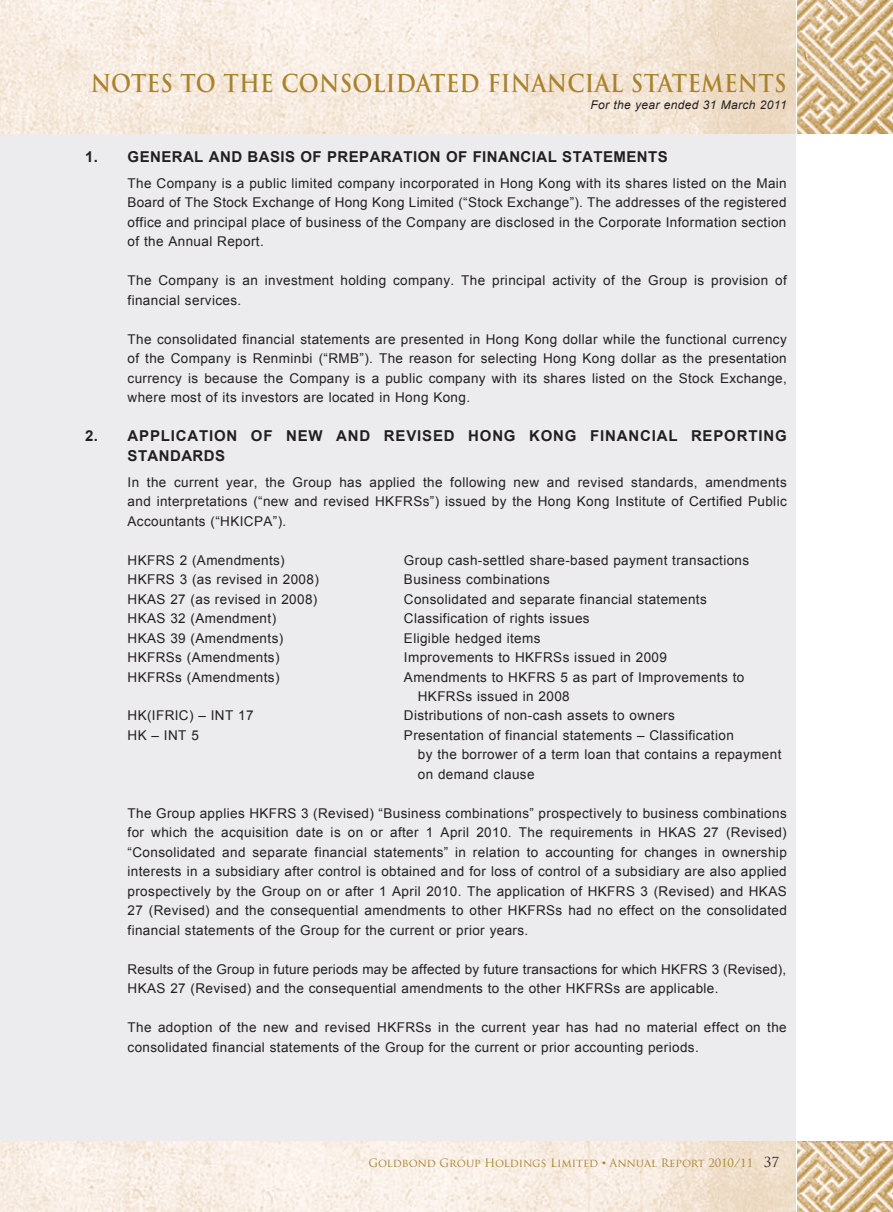
<style>
.page{position:relative;width:893px;height:1212px;background:#fff}
.page>*{position:absolute;margin:0;border:0;box-sizing:border-box;transform-origin:0 0}
.t1{font:700 24px "Trajan Pro";letter-spacing:.01em;color:#aa822c;scale:.9 1}
.t2{font:700 15px/19.5px "Arial";letter-spacing:.055em;color:#231f20}
.t3{font:700 15px "Arial";letter-spacing:.03em;color:#231f20}
.t4{font:13.5px/19.5px "Arial";letter-spacing:.03em;color:#231f20}
.t5{font:italic 12px "Arial";letter-spacing:.03em;color:#231f20}
.t6{font:11.25px "Trajan Pro";color:#aa822c}
.s1{font-family:"Arial"}
.s2{font-size:13.5px;color:#231f20}
</style>
<div class="page">
<img style="left:0;top:1141px;width:795px;height:71px">
<img style="left:0;top:0;width:795px;height:134px">
<img style="left:797px;top:0;width:96px;height:134px">
<img style="left:797px;top:1141px;width:96px;height:71px">
<div style="left:0;top:135px;width:795px;height:1006px;background:#ececee"></div>
<h1 class="t1" style="left:91px;top:69px;width:775px">NOTES TO THE CONSOLIDATED FINANCIAL STATEMENTS</h1>
<p class="t5" style="left:590px;top:97px;width:198px">For the year ended 31 March 2011</p>
<p class="t3" style="left:85px;top:147px;width:584px">1. GENERAL AND BASIS OF PREPARATION OF FINANCIAL STATEMENTS</p>
<p class="t4" style="left:128px;top:173px;width:661px;text-align:justify">The Company is a public limited company incorporated in Hong Kong with its shares listed on the Main Board of The Stock Exchange of Hong Kong Limited (“Stock Exchange”). The addresses of the registered office and principal place of business of the Company are disclosed in the Corporate Information section of the Annual Report.</p>
<p class="t4" style="left:128px;top:271px;width:661px">The Company is an investment holding company. The principal activity of the Group is provision of financial services.</p>
<p class="t4" style="left:128px;top:329px;width:661px;text-align:justify">The consolidated financial statements are presented in Hong Kong dollar while the functional currency of the Company is Renminbi (“RMB”). The reason for selecting Hong Kong dollar as the presentation currency is because the Company is a public company with its shares listed on the Stock Exchange, where most of its investors are located in Hong Kong.</p>
<p class="t2" style="left:128px;top:427px;width:661px;text-indent:-43px">2. APPLICATION OF NEW AND REVISED HONG KONG FINANCIAL REPORTING<br>STANDARDS</p>
<p class="t4" style="left:128px;top:472px;width:661px;text-align:justify">In the current year, the Group has applied the following new and revised standards, amendments and interpretations (“new and revised HKFRSs”) issued by the Hong Kong Institute of Certified Public Accountants (“HKICPA”).</p>
<p class="t4" style="left:128px;top:550px;width:159px">HKFRS 2 (Amendments)</p>
<p class="t4" style="left:404px;top:550px;width:347px">Group cash-settled share-based payment transactions</p>
<p class="t4" style="left:128px;top:570px;width:193px">HKFRS 3 (as revised in 2008)</p>
<p class="t4" style="left:404px;top:570px;width:147px">Business combinations</p>
<p class="t4" style="left:128px;top:589px;width:191px">HKAS 27 (as revised in 2008)</p>
<p class="t4" style="left:404px;top:589px;width:304px">Consolidated and separate financial statements</p>
<p class="t4" style="left:128px;top:609px;width:150px">HKAS 32 (Amendment)</p>
<p class="t4" style="left:404px;top:609px;width:187px">Classification of rights issues</p>
<p class="t4" style="left:128px;top:628px;width:157px">HKAS 39 (Amendments)</p>
<p class="t4" style="left:404px;top:628px;width:138px">Eligible hedged items</p>
<p class="t4" style="left:128px;top:648px;width:153px">HKFRSs (Amendments)</p>
<p class="t4" style="left:404px;top:648px;width:265px">Improvements to HKFRSs issued in 2009</p>
<p class="t4" style="left:128px;top:667px;width:153px">HKFRSs (Amendments)</p>
<p class="t4" style="left:418px;top:667px;width:328px;text-indent:-14px">Amendments to HKFRS 5 as part of Improvements to<br>HKFRSs issued in 2008</p>
<p class="t4" style="left:128px;top:706px;width:128px">HK(IFRIC) – INT 17</p>
<p class="t4" style="left:404px;top:706px;width:272px">Distributions of non-cash assets to owners</p>
<p class="t4" style="left:128px;top:726px;width:73px">HK – INT 5</p>
<p class="t4" style="left:418px;top:726px;width:365px;text-indent:-14px">Presentation of financial statements – Classification<br>by the borrower of a term loan that contains a repayment on demand clause</p>
<p class="t4" style="left:128px;top:804px;width:661px;text-align:justify">The Group applies HKFRS 3 (Revised) “Business combinations” prospectively to business combinations for which the acquisition date is on or after 1 April 2010. The requirements in HKAS 27 (Revised) “Consolidated and separate financial statements” in relation to accounting for changes in ownership interests in a subsidiary after control is obtained and for loss of control of a subsidiary are also applied prospectively by the Group on or after 1 April 2010. The application of HKFRS 3 (Revised) and HKAS 27 (Revised) and the consequential amendments to other HKFRSs had no effect on the consolidated financial statements of the Group for the current or prior years.</p>
<p class="t4" style="left:128px;top:959px;width:660px">Results of the Group in future periods may be affected by future transactions for which HKFRS 3 (Revised),<br>HKAS 27 (Revised) and the consequential amendments to the other HKFRSs are applicable.</p>
<p class="t4" style="left:128px;top:1018px;width:661px">The adoption of the new and revised HKFRSs in the current year has had no material effect on the consolidated financial statements of the Group for the current or prior accounting periods.</p>
<p class="t6" style="left:368px;top:1155px;width:412px">Goldbond Group Holdings Limited <span class="s1">•</span> Annual Report 2010/11 <span class="s2">37</span></p>
</div>
